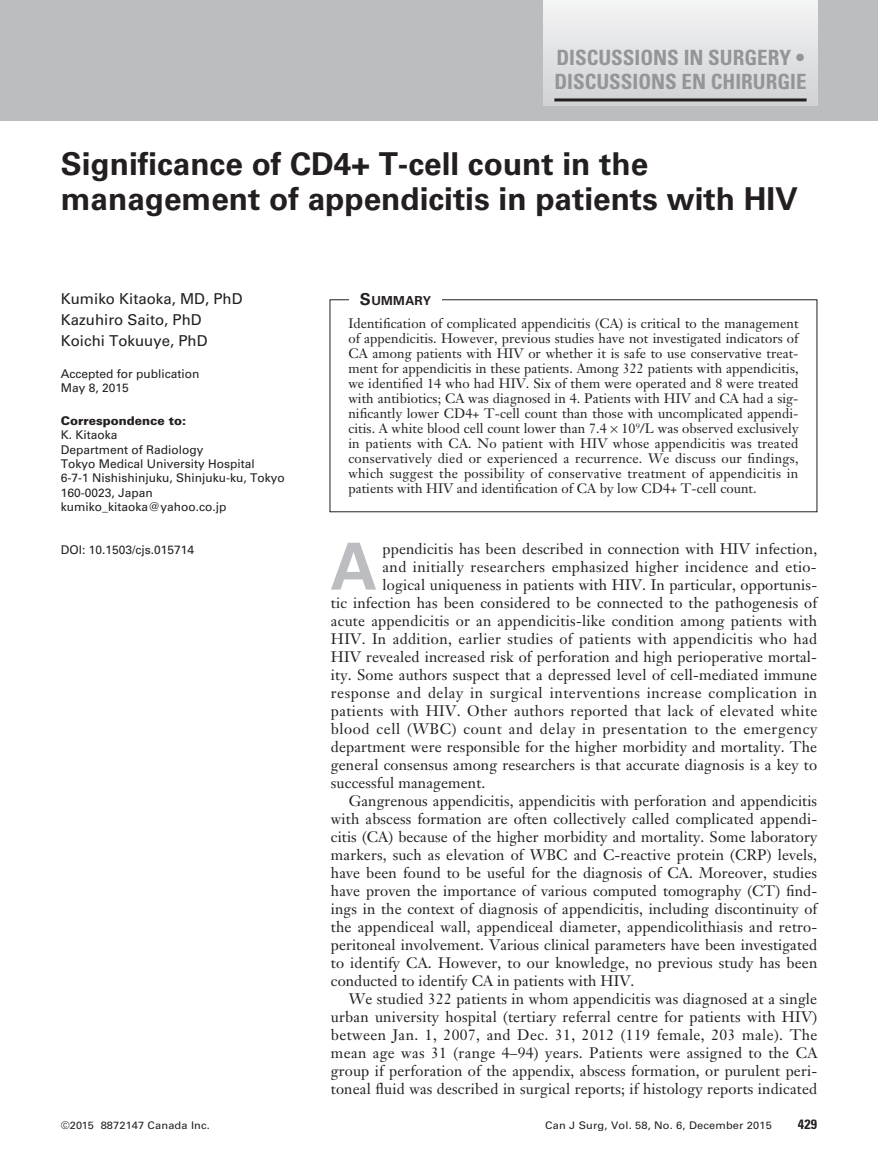
<style>
.page{position:relative;width:878px;height:1175px;background:#fff}
.page>*{position:absolute;margin:0;border:0;box-sizing:border-box;transform-origin:0 0}
.t1{font:700 64.8px "Univers LT Std";color:#bcbdc0}
.t2{font:700 31.5px/34.5px "Univers LT Std";color:#231f20}
.t3{font:700 condensed 21px/24px "Univers LT Std";color:#939598}
.t4{font:15px "Janson Text LT Std";letter-spacing:.01em;color:#231f20}
.t5{font:15px "Janson Text LT Std";letter-spacing:.035em;color:#231f20}
.t6{font:15px "Janson Text LT Std";letter-spacing:.04em;color:#231f20}
.t7{font:15px/21px "Univers LT Std";color:#231f20}
.t8{font:13.5px/15px "Janson Text LT Std";letter-spacing:.005em;color:#231f20;text-align:justify}
.t9{font:700 condensed 13.5px "Univers LT Std";color:#231f20;scale:1.05 1}
.t10{font:700 12.3px "Univers LT Std";letter-spacing:.025em;color:#231f20}
.t11{font:12px/14.4px "Univers LT Std";color:#231f20}
.t12{font:900 12px "Univers LT Std";color:#231f20}
.t13{font:10.5px "Univers LT Std";letter-spacing:.015em;color:#231f20;scale:1.05 1}
.s1{font-size:16.5px}
</style>
<div class="page">
<div style="left:0;top:0;width:878px;height:120px;background:#bcbdc0"></div>
<div style="left:544px;top:0;width:273px;height:106px;background:linear-gradient(to bottom,#f4f5f6,#d0d1d3)"></div>
<hr style="left:554px;top:98px;width:252px;height:3px;background:#231f20">
<div style="left:329px;top:299px;width:488px;height:213px;border:1px solid #231f20"></div>
<div style="left:349px;top:293px;width:92px;height:16px;background:#fff"></div>
<h3 class="t3" style="left:554px;top:46px;width:254px">DISCUSSIONS IN SURGERY •<br>DISCUSSIONS EN CHIRURGIE</h3>
<h2 class="t2" style="left:61px;top:147px;width:738px">Significance of CD4+ T-cell count in the management of appendicitis in patients with HIV</h2>
<p class="t7" style="left:61px;top:288px;width:183px">Kumiko Kitaoka, MD, PhD<br>Kazuhiro Saito, PhD<br>Koichi Tokuuye, PhD</p>
<p class="t11" style="left:61px;top:366px;width:140px">Accepted for publication<br>May 8, 2015</p>
<p class="t12" style="left:61px;top:413px;width:127px">Correspondence to:</p>
<p class="t11" style="left:61px;top:428px;width:226px">K. Kitaoka<br>Department of Radiology<br>Tokyo Medical University Hospital<br>6-7-1 Nishishinjuku, Shinjuku-ku, Tokyo<br>160-0023, Japan kumiko_kitaoka@yahoo.co.jp</p>
<p class="t11" style="left:61px;top:542px;width:135px">DOI: 10.1503/cjs.015714</p>
<p class="t10" style="left:360px;top:293px;width:72px"><span class="s1">S</span>UMMARY</p>
<p class="t8" style="left:348px;top:316px;width:452px">Identification of complicated appendicitis (CA) is critical to the management of appendicitis. However, previous studies have not investigated indicators of CA among patients with HIV or whether it is safe to use conservative treat&shy;ment for appendicitis in these patients. Among 322 patients with appendicitis, we identified 14 who had HIV. Six of them were operated and 8 were treated with antibiotics; CA was diagnosed in 4. Patients with HIV and CA had a sig&shy;nificantly lower CD4+ T-cell count than those with uncomplicated appendi&shy;citis. A white blood cell count lower than 7.4 10<sup>9</sup>/L was observed exclusively in patients with CA. No patient with HIV whose appendicitis was treated conservatively died or experienced a recurrence. We discuss our findings, which suggest the possibility of conservative treatment of appendicitis in patients with HIV and identification of CA by low CD4+ T-cell count.</p>
<h1 class="t1" style="left:330px;top:529px;width:48px">A</h1>
<p class="t4" style="left:382px;top:539px;width:436px">ppendicitis has been described in connection with HIV infection,</p>
<p class="t4" style="left:382px;top:557px;width:436px">and initially researchers emphasized higher incidence and etio-</p>
<p class="t4" style="left:382px;top:575px;width:436px">logical uniqueness in patients with HIV. In particular, opportunis-</p>
<p class="t4" style="left:331px;top:593px;width:488px">tic infection has been considered to be connected to the pathogenesis of</p>
<p class="t4" style="left:331px;top:611px;width:487px">acute appendicitis or an appendicitis-like condition among patients with</p>
<p class="t4" style="left:331px;top:629px;width:488px">HIV. In addition, earlier studies of patients with appendicitis who had</p>
<p class="t4" style="left:331px;top:647px;width:487px">HIV revealed increased risk of perforation and high perioperative mortal-</p>
<p class="t4" style="left:331px;top:665px;width:488px">ity. Some authors suspect that a depressed level of cell-mediated immune</p>
<p class="t5" style="left:331px;top:683px;width:487px">response and delay in surgical interventions increase complication in</p>
<p class="t4" style="left:331px;top:701px;width:488px">patients with HIV. Other authors reported that lack of elevated white</p>
<p class="t6" style="left:331px;top:719px;width:488px">blood cell (WBC) count and delay in presentation to the emergency</p>
<p class="t4" style="left:331px;top:737px;width:488px">department were responsible for the higher morbidity and mortality. The</p>
<p class="t4" style="left:331px;top:755px;width:488px">general consensus among researchers is that accurate diagnosis is a key to</p>
<p class="t4" style="left:331px;top:773px;width:156px">successful management.</p>
<p class="t4" style="left:349px;top:791px;width:469px">Gangrenous appendicitis, appendicitis with perforation and appendicitis</p>
<p class="t4" style="left:331px;top:809px;width:487px">with abscess formation are often collectively called complicated appendi-</p>
<p class="t4" style="left:331px;top:827px;width:488px">citis (CA) because of the higher morbidity and mortality. Some laboratory</p>
<p class="t4" style="left:331px;top:845px;width:487px">markers, such as elevation of WBC and C-reactive protein (CRP) levels,</p>
<p class="t4" style="left:331px;top:863px;width:487px">have been found to be useful for the diagnosis of CA. Moreover, studies</p>
<p class="t4" style="left:331px;top:881px;width:488px">have proven the importance of various computed tomography (CT) find-</p>
<p class="t4" style="left:331px;top:899px;width:488px">ings in the context of diagnosis of appendicitis, including discontinuity of</p>
<p class="t4" style="left:331px;top:917px;width:488px">the appendiceal wall, appendiceal diameter, appendicolithiasis and retro-</p>
<p class="t4" style="left:331px;top:935px;width:487px">peritoneal involvement. Various clinical parameters have been investigated</p>
<p class="t4" style="left:331px;top:953px;width:488px">to identify CA. However, to our knowledge, no previous study has been</p>
<p class="t4" style="left:331px;top:971px;width:305px">conducted to identify CA in patients with HIV.</p>
<p class="t4" style="left:349px;top:989px;width:470px">We studied 322 patients in whom appendicitis was diagnosed at a single</p>
<p class="t4" style="left:331px;top:1007px;width:487px">urban university hospital (tertiary referral centre for patients with HIV)</p>
<p class="t4" style="left:331px;top:1025px;width:488px">between Jan. 1, 2007, and Dec. 31, 2012 (119 female, 203 male). The</p>
<p class="t4" style="left:331px;top:1043px;width:488px">mean age was 31 (range 4–94) years. Patients were assigned to the CA</p>
<p class="t4" style="left:331px;top:1061px;width:488px">group if perforation of the appendix, abscess formation, or purulent peri-</p>
<p class="t4" style="left:331px;top:1079px;width:488px">toneal fluid was described in surgical reports; if histology reports indicated</p>
<p class="t13" style="left:61px;top:1119px;width:143px">©2015 8872147 Canada Inc.</p>
<p class="t13" style="left:545px;top:1119px;width:217px">Can J Surg, Vol. 58, No. 6, December 2015</p>
<p class="t9" style="left:797px;top:1116px;width:20px">429</p>
</div>
